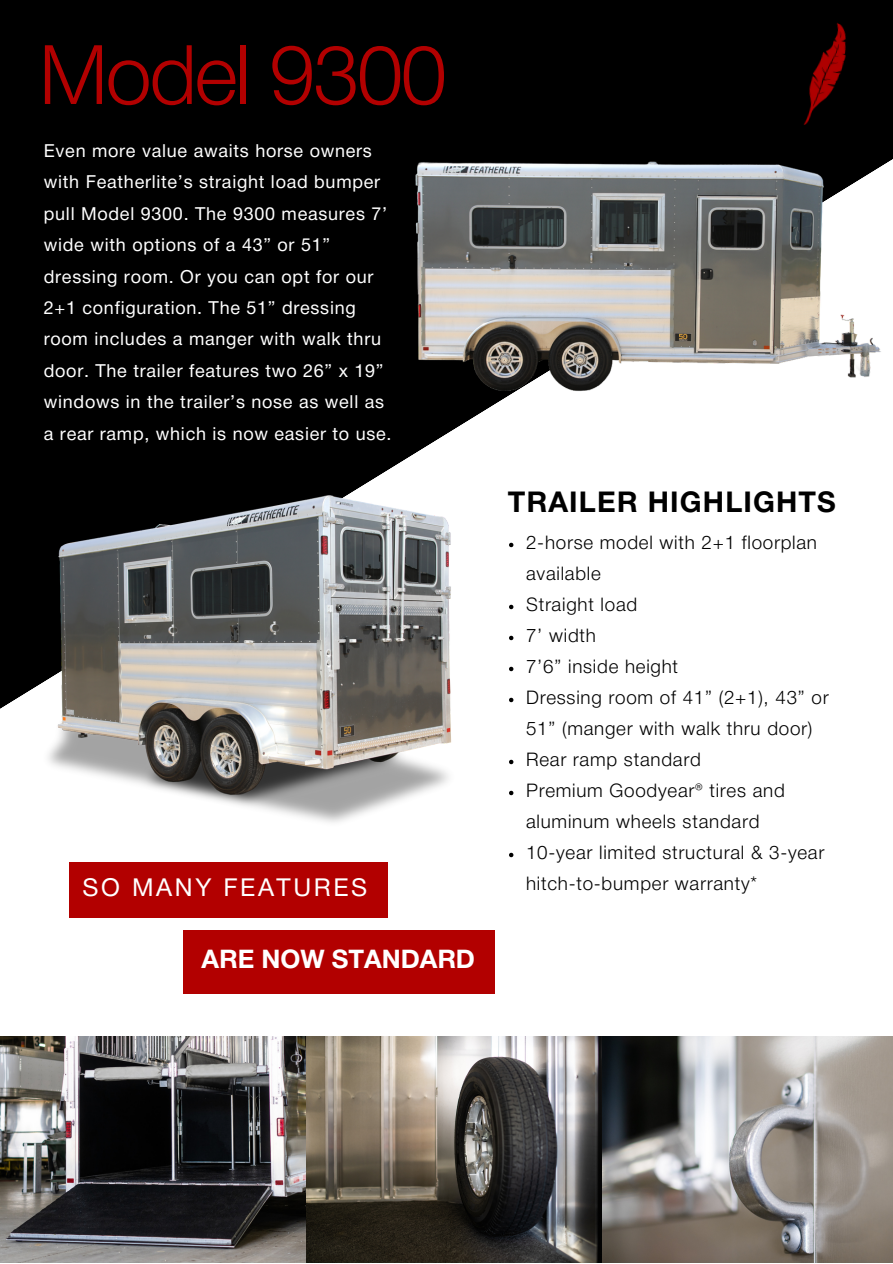
<style>
.page{position:relative;width:893px;height:1264px;background:#fff}
.page>*{position:absolute;margin:0;border:0;box-sizing:border-box;transform-origin:0 0}
.t1{font:300 82.5px "Helvetica Neue";letter-spacing:-.025em;color:#b20000}
.t2{font:700 28.65px "Helvetica Neue";letter-spacing:.04em;color:#000}
.t3{font:700 25.65px "Helvetica Neue";color:#fff}
.t4{font:24.75px "Helvetica Neue";letter-spacing:.105em;color:#fff}
.t5{font:300 18.75px/31px "Helvetica Neue";letter-spacing:.04em;color:#000}
.t6{font:18px/31.5px "Helvetica Neue";letter-spacing:.04em;color:#fff}
</style>
<div class="page">
<div style="left:0;top:0;width:892px;height:446px;background:#000"></div>
<img style="left:301px;top:75px;width:591px;height:349px">
<img style="left:0;top:446px;width:514px;height:435px">
<img style="left:0;top:1036px;width:603px;height:226px">
<img style="left:603px;top:1036px;width:289px;height:226px">
<div style="left:70px;top:862px;width:318px;height:55px;background:#b20000"></div>
<div style="left:183px;top:930px;width:311px;height:63px;background:#b20000"></div>
<img style="left:765px;top:12px;width:127px;height:127px">
<svg style="left:509px;top:542px;width:4px;height:5px"></svg>
<svg style="left:509px;top:604px;width:4px;height:5px"></svg>
<svg style="left:509px;top:635px;width:4px;height:5px"></svg>
<svg style="left:509px;top:666px;width:4px;height:5px"></svg>
<svg style="left:509px;top:697px;width:4px;height:5px"></svg>
<svg style="left:509px;top:759px;width:4px;height:5px"></svg>
<svg style="left:509px;top:790px;width:4px;height:5px"></svg>
<svg style="left:509px;top:852px;width:4px;height:5px"></svg>
<p class="t1" style="left:39px;top:45px;width:409px">Model 9300</p>
<p class="t6" style="left:44px;top:136px;width:349px">Even more value awaits horse owners with Featherlite’s straight load bumper pull Model 9300. The 9300 measures 7’ wide with options of a 43” or 51” dressing room. Or you can opt for our 2+1 configuration. The 51” dressing room includes a manger with walk thru door. The trailer features two 26” x 19” windows in the trailer’s nose as well as a rear ramp, which is now easier to use.</p>
<p class="t2" style="left:508px;top:492px;width:329px">TRAILER HIGHLIGHTS</p>
<p class="t5" style="left:526px;top:528px;width:292px">2-horse model with 2+1 floorplan available</p>
<p class="t5" style="left:526px;top:590px;width:113px">Straight load</p>
<p class="t5" style="left:526px;top:621px;width:71px">7’ width</p>
<p class="t5" style="left:526px;top:652px;width:153px">7’6” inside height</p>
<p class="t5" style="left:526px;top:683px;width:304px">Dressing room of 41” (2+1), 43” or<br>51” (manger with walk thru door)</p>
<p class="t5" style="left:526px;top:745px;width:176px">Rear ramp standard</p>
<p class="t5" style="left:526px;top:776px;width:260px">Premium Goodyear® tires and aluminum wheels standard</p>
<p class="t5" style="left:526px;top:838px;width:300px">10-year limited structural &amp; 3-year</p>
<p class="t4" style="left:83px;top:878px;width:286px">SO MANY FEATURES</p>
<p class="t5" style="left:526px;top:869px;width:232px">hitch-to-bumper warranty*</p>
<p class="t3" style="left:202px;top:950px;width:275px">ARE NOW STANDARD</p>
</div>
